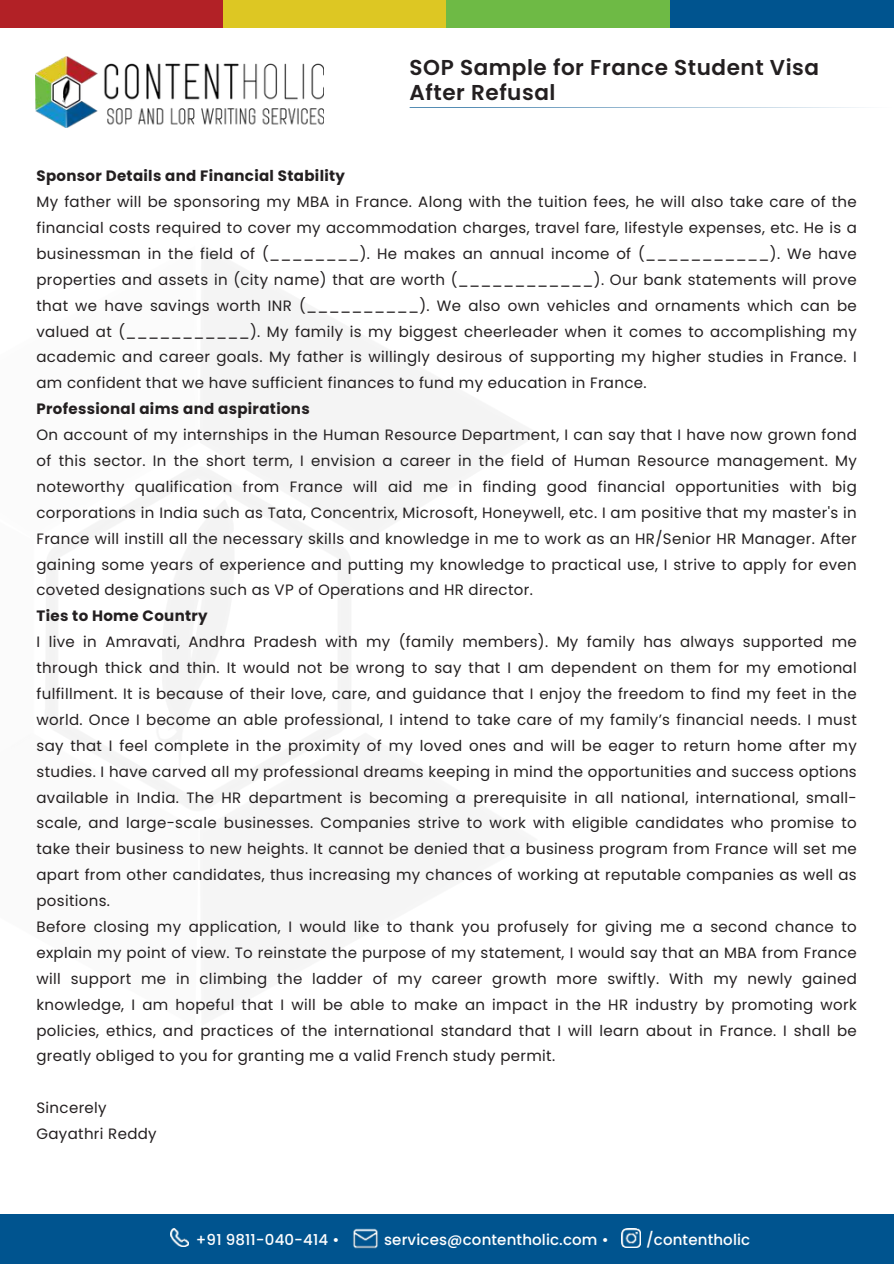
<style>
.page{position:relative;width:894px;height:1264px;background:#fff}
.page>*{position:absolute;margin:0;border:0;box-sizing:border-box;transform-origin:0 0}
.t1{font:600 21.45px/24.8px "Poppins";letter-spacing:.025em;color:#231f20}
.t2{font:15px/25.8px "Poppins";letter-spacing:.02em;color:#231f20;text-align:justify}
.t3{font:700 15px "Poppins";letter-spacing:.02em;color:#231f20}
.t4{font:500 15px "Poppins";letter-spacing:.01em;color:#fff}
</style>
<div class="page">
<div style="left:0;top:0;width:223px;height:28px;background:#b22126"></div>
<div style="left:223px;top:0;width:223px;height:28px;background:#ddc723"></div>
<div style="left:446px;top:0;width:224px;height:28px;background:#6eba45"></div>
<div style="left:670px;top:0;width:223px;height:28px;background:#00548f"></div>
<img style="left:35px;top:56px;width:288px;height:71px">
<div style="left:0;top:1214px;width:893px;height:49px;background:#00548f"></div>
<svg style="left:409px;top:107px;width:457px;height:1px"></svg>
<img style="left:621px;top:1228px;width:19px;height:19px">
<img style="left:170px;top:1228px;width:18px;height:18px">
<img style="left:353px;top:1228px;width:25px;height:21px">
<p class="t1" style="left:409px;top:56px;width:411px">SOP Sample for France Student Visa<br>After Refusal</p>
<p class="t3" style="left:36px;top:165px;width:310px">Sponsor Details and Financial Stability</p>
<p class="t2" style="left:36px;top:189px;width:821px">My father will be sponsoring my MBA in France. Along with the tuition fees, he will also take care of the financial costs required to cover my accommodation charges, travel fare, lifestyle expenses, etc. He is a businessman in the field of (________). He makes an annual income of (___________). We have properties and assets in (city name) that are worth (____________). Our bank statements will prove that we have savings worth INR (__________). We also own vehicles and ornaments which can be valued at (___________). My family is my biggest cheerleader when it comes to accomplishing my academic and career goals. My father is willingly desirous of supporting my higher studies in France. I am confident that we have sufficient finances to fund my education in France.</p>
<p class="t3" style="left:36px;top:398px;width:275px">Professional aims and aspirations</p>
<p class="t2" style="left:36px;top:422px;width:821px">On account of my internships in the Human Resource Department, I can say that I have now grown fond of this sector. In the short term, I envision a career in the field of Human Resource management. My noteworthy qualification from France will aid me in finding good financial opportunities with big corporations in India such as Tata, Concentrix, Microsoft, Honeywell, etc. I am positive that my master's in France will instill all the necessary skills and knowledge in me to work as an HR/Senior HR Manager. After gaining some years of experience and putting my knowledge to practical use, I strive to apply for even coveted designations such as VP of Operations and HR director.</p>
<p class="t3" style="left:36px;top:605px;width:173px">Ties to Home Country</p>
<h2 class="t2" style="left:36px;top:629px;width:821px">I live in Amravati, Andhra Pradesh with my (family members). My family has always supported me through thick and thin. It would not be wrong to say that I am dependent on them for my emotional fulfillment. It is because of their love, care, and guidance that I enjoy the freedom to find my feet in the world. Once I become an able professional, I intend to take care of my family’s financial needs. I must say that I feel complete in the proximity of my loved ones and will be eager to return home after my studies. I have carved all my professional dreams keeping in mind the opportunities and success options available in India. The HR department is becoming a prerequisite in all national, international, small&shy;scale, and large-scale businesses. Companies strive to work with eligible candidates who promise to take their business to new heights. It cannot be denied that a business program from France will set me apart from other candidates, thus increasing my chances of working at reputable companies as well as positions.</h2>
<p class="t2" style="left:36px;top:913px;width:821px">Before closing my application, I would like to thank you profusely for giving me a second chance to explain my point of view. To reinstate the purpose of my statement, I would say that an MBA from France will support me in climbing the ladder of my career growth more swiftly. With my newly gained knowledge, I am hopeful that I will be able to make an impact in the HR industry by promoting work policies, ethics, and practices of the international standard that I will learn about in France. I shall be greatly obliged to you for granting me a valid French study permit.</p>
<h2 class="t2" style="left:36px;top:1095px;width:72px">Sincerely</h2>
<p class="t2" style="left:36px;top:1120px;width:122px">Gayathri Reddy</p>
<p class="t4" style="left:196px;top:1228px;width:145px">+91 9811-040-414 •</p>
<p class="t4" style="left:384px;top:1228px;width:226px">services@contentholic.com •</p>
<p class="t4" style="left:645px;top:1228px;width:106px">/contentholic</p>
</div>
